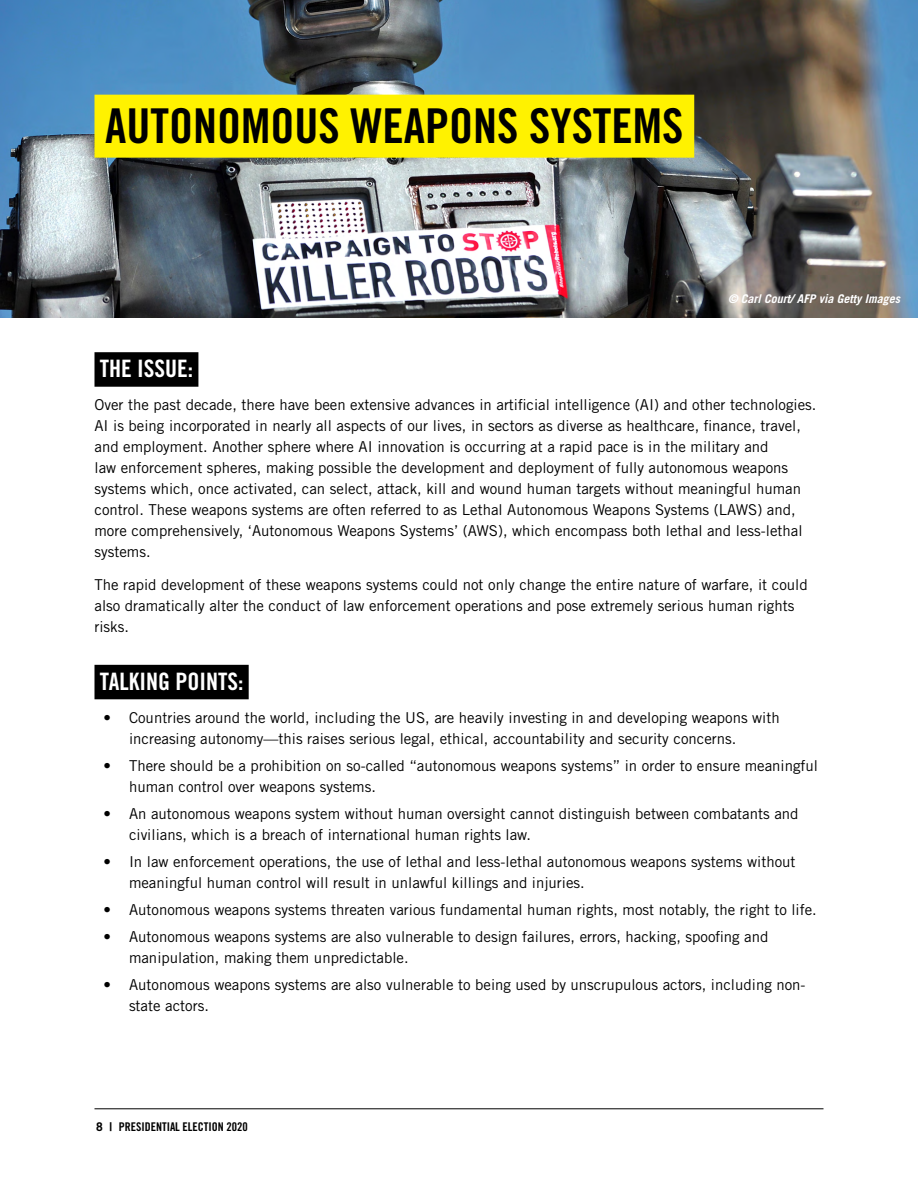
<style>
.page{position:relative;width:918px;height:1188px;background:#fff}
.page>*{position:absolute;margin:0;border:0;box-sizing:border-box;transform-origin:0 0}
.t1{font:48px "Trade Gothic LT Std Bd Cn 20";color:#000}
.t2{font:24px "Trade Gothic LT Std Bd Cn 20";color:#fff}
.t3{font:15px/21px "Trade Gothic LT Std";color:#000}
.t4{font:italic 700 12px "Trade Gothic LT Std";color:#fff}
.t5{font:12px "Trade Gothic LT Std Bd Cn 20";color:#000}
.s1{font-family:"Trade Gothic LT Std";font-weight:700}
</style>
<div class="page">
<hr style="left:94px;top:1108px;width:730px;height:1px;background:#000">
<div style="left:94px;top:352px;width:104px;height:35px;background:#000"></div>
<div style="left:94px;top:665px;width:155px;height:34px;background:#000"></div>
<img style="left:0;top:0;width:918px;height:317px">
<div style="left:94px;top:95px;width:600px;height:63px;background:#fff200"></div>
<h1 class="t1" style="left:105px;top:96px;width:580px">AUTONOMOUS WEAPONS SYSTEMS</h1>
<p class="t4" style="left:728px;top:292px;width:174px">© Carl Court/ AFP via Getty Images</p>
<h2 class="t2" style="left:100px;top:354px;width:95px">THE ISSUE:</h2>
<p class="t3" style="left:94px;top:394px;width:723px">Over the past decade, there have been extensive advances in artificial intelligence (AI) and other technologies.<br>AI is being incorporated in nearly all aspects of our lives, in sectors as diverse as healthcare, finance, travel, and employment. Another sphere where AI innovation is occurring at a rapid pace is in the military and<br>law enforcement spheres, making possible the development and deployment of fully autonomous weapons systems which, once activated, can select, attack, kill and wound human targets without meaningful human control. These weapons systems are often referred to as Lethal Autonomous Weapons Systems (LAWS) and, more comprehensively, ‘Autonomous Weapons Systems’ (AWS), which encompass both lethal and less-lethal systems.</p>
<p class="t3" style="left:94px;top:574px;width:715px">The rapid development of these weapons systems could not only change the entire nature of warfare, it could also dramatically alter the conduct of law enforcement operations and pose extremely serious human rights risks.</p>
<h2 class="t2" style="left:100px;top:666px;width:145px">TALKING POINTS:</h2>
<p class="t3" style="left:129px;top:707px;width:652px;text-indent:-26px">• Countries around the world, including the US, are heavily investing in and developing weapons with increasing autonomy—this raises serious legal, ethical, accountability and security concerns.</p>
<p class="t3" style="left:129px;top:755px;width:691px;text-indent:-26px">• There should be a prohibition on so-called “autonomous weapons systems” in order to ensure meaningful human control over weapons systems.</p>
<p class="t3" style="left:129px;top:803px;width:671px;text-indent:-26px">• An autonomous weapons system without human oversight cannot distinguish between combatants and civilians, which is a breach of international human rights law.</p>
<p class="t3" style="left:129px;top:851px;width:668px;text-indent:-26px">• In law enforcement operations, the use of lethal and less-lethal autonomous weapons systems without meaningful human control will result in unlawful killings and injuries.</p>
<p class="t3" style="left:104px;top:899px;width:715px">• Autonomous weapons systems threaten various fundamental human rights, most notably, the right to life.</p>
<p class="t3" style="left:129px;top:926px;width:641px;text-indent:-26px">• Autonomous weapons systems are also vulnerable to design failures, errors, hacking, spoofing and manipulation, making them unpredictable.</p>
<p class="t3" style="left:129px;top:974px;width:678px;text-indent:-26px">• Autonomous weapons systems are also vulnerable to being used by unscrupulous actors, including non&shy;state actors.</p>
<p class="t5" style="left:96px;top:1119px;width:153px"><span class="s1">8 |</span> PRESIDENTIAL ELECTION 2020</p>
</div>
